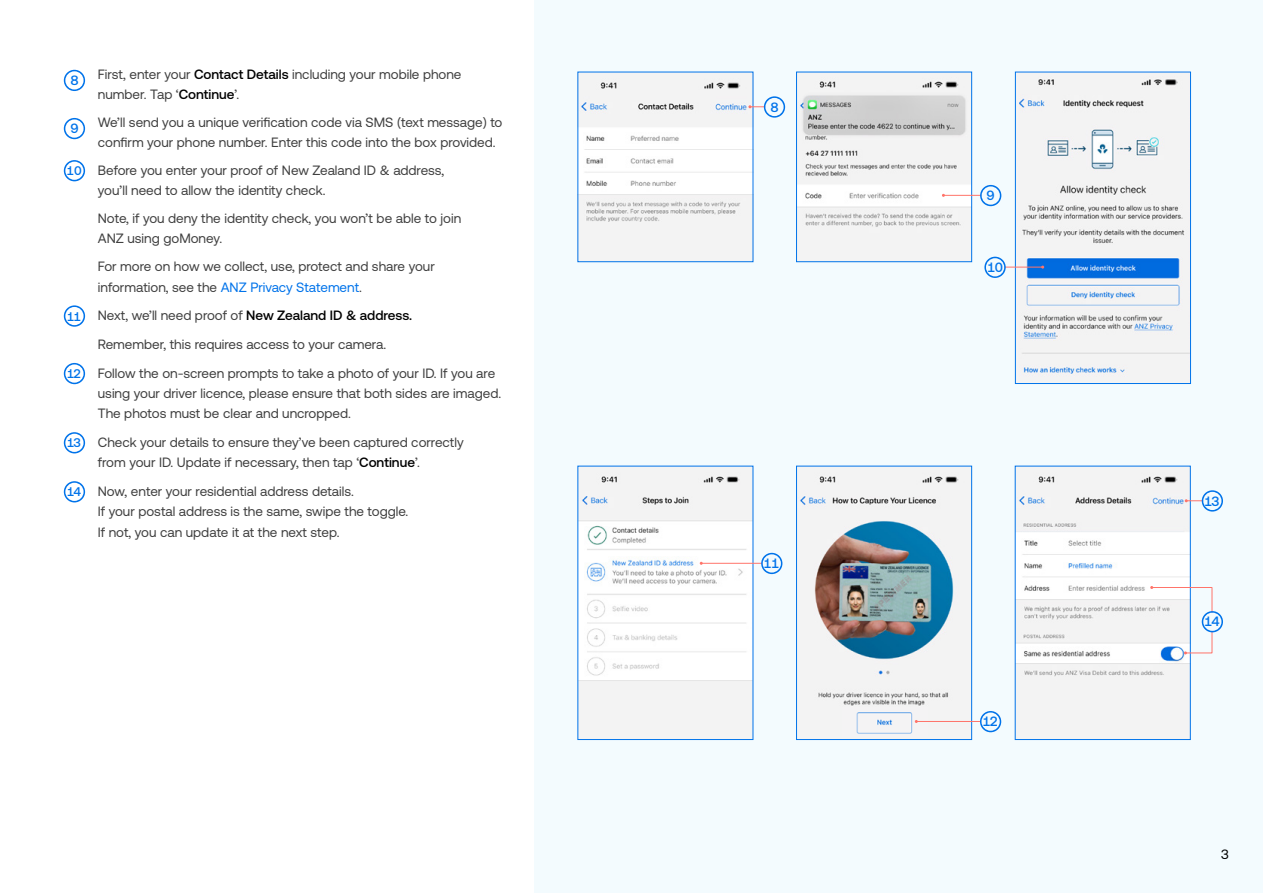
<style>
.page{position:relative;width:1263px;height:893px;background:#fff}
.page>*{position:absolute;margin:0;border:0;box-sizing:border-box;transform-origin:0 0}
.t1{font:18px "Minion Pro";color:#000}
.t2{font:13.5px/20.2px "Aeonik";color:#404040}
.t3{font:500 13.5px "Aeonik";letter-spacing:-.06em;color:#0073ea}
.s1{font-weight:500;color:#000}
.s2{font-weight:500;font-size:12.6px;color:#0073ea}
.s3{color:#0073ea}
.s4{font-family:"Aeonik";font-size:13.5px}
</style>
<div class="page">
<div style="left:535px;top:0;width:728px;height:893px;background:#f3fbfe"></div>
<img style="left:798px;top:74px;width:172px;height:186px">
<div style="left:796px;top:72px;width:176px;height:190px;border:1px solid #0073ea"></div>
<hr style="left:943px;top:195px;width:38px;height:1px;background:#ff746a">
<svg style="left:980px;top:185px;width:21px;height:21px"></svg>
<img style="left:579px;top:74px;width:172px;height:186px">
<svg style="left:748px;top:96px;width:37px;height:22px"></svg>
<img style="left:1017px;top:74px;width:172px;height:308px">
<div style="left:1015px;top:72px;width:176px;height:312px;border:1px solid #0073ea"></div>
<hr style="left:1005px;top:267px;width:38px;height:1px;background:#ff746a">
<svg style="left:984px;top:257px;width:22px;height:21px"></svg>
<svg style="left:64px;top:70px;width:21px;height:21px"></svg>
<svg style="left:64px;top:118px;width:21px;height:21px"></svg>
<svg style="left:64px;top:160px;width:21px;height:21px"></svg>
<svg style="left:64px;top:305px;width:21px;height:22px"></svg>
<svg style="left:64px;top:363px;width:21px;height:21px"></svg>
<svg style="left:64px;top:432px;width:21px;height:21px"></svg>
<svg style="left:64px;top:481px;width:21px;height:21px"></svg>
<img style="left:1017px;top:468px;width:172px;height:270px">
<div style="left:1015px;top:466px;width:176px;height:274px;border:1px solid #0073ea"></div>
<img style="left:579px;top:468px;width:172px;height:270px">
<hr style="left:701px;top:563px;width:60px;height:1px;background:#ff746a">
<svg style="left:1150px;top:586px;width:73px;height:68px"></svg>
<img style="left:798px;top:468px;width:172px;height:270px">
<div style="left:796px;top:466px;width:176px;height:274px;border:1px solid #0073ea"></div>
<img style="left:842px;top:707px;width:85px;height:29px">
<svg style="left:1185px;top:490px;width:38px;height:22px"></svg>
<svg style="left:761px;top:553px;width:21px;height:21px"></svg>
<hr style="left:916px;top:721px;width:65px;height:1px;background:#ff746a">
<svg style="left:980px;top:711px;width:21px;height:21px"></svg>
<p class="t3" style="left:70px;top:73px;width:10px">8</p>
<p class="t2" style="left:98px;top:64px;width:365px">First, enter your <span class="s1">Contact Details</span> including your mobile phone number. Tap ‘<span class="s1">Continue</span>’.</p>
<p class="t3" style="left:70px;top:121px;width:10px">9</p>
<p class="t2" style="left:98px;top:112px;width:406px">We’ll send you a unique verification code via SMS (text message) to confirm your phone number. Enter this code into the box provided.</p>
<p class="t2" style="left:98px;top:160px;width:348px;text-indent:-31px"><span class="s2">10</span> Before you enter your proof of New Zealand ID &amp; address, you’ll need to allow the identity check.</p>
<p class="t2" style="left:98px;top:208px;width:365px">Note, if you deny the identity check, you won’t be able to join<br>ANZ using goMoney.</p>
<p class="t2" style="left:98px;top:256px;width:338px">For more on how we collect, use, protect and share your information, see the <span class="s3">ANZ Privacy Statement</span>.</p>
<p class="t2" style="left:67px;top:305px;width:347px"><span class="s2">11</span> Next, we’ll need proof of <span class="s1">New Zealand ID &amp; address.</span></p>
<p class="t2" style="left:98px;top:334px;width:290px">Remember, this requires access to your camera.</p>
<p class="t2" style="left:67px;top:363px;width:430px"><span class="s2">12</span> Follow the on-screen prompts to take a photo of your ID. If you are</p>
<p class="t2" style="left:98px;top:383px;width:405px">using your driver licence, please ensure that both sides are imaged.<br>The photos must be clear and uncropped.</p>
<p class="t2" style="left:98px;top:432px;width:367px;text-indent:-31px"><span class="s2">13</span> Check your details to ensure they’ve been captured correctly from your ID. Update if necessary, then tap ‘<span class="s1">Continue</span>’.</p>
<p class="t2" style="left:98px;top:481px;width:312px;text-indent:-31px"><span class="s2">14</span> Now, enter your residential address details.<br>If your postal address is the same, swipe the toggle.<br>If not, you can update it at the next step.</p>
<p class="t3" style="left:770px;top:100px;width:10px">8</p>
<p class="t3" style="left:763px;top:556px;width:17px">11</p>
<p class="t3" style="left:987px;top:188px;width:10px">9</p>
<p class="t3" style="left:987px;top:260px;width:17px">10</p>
<p class="t3" style="left:982px;top:714px;width:17px">12</p>
<p class="t3" style="left:1204px;top:493px;width:17px">13</p>
<p class="t3" style="left:1204px;top:614px;width:17px">14</p>
<h1 class="t1" style="left:1208px;top:841px;width:22px">3 <span class="s4">3</span></h1>
</div>
